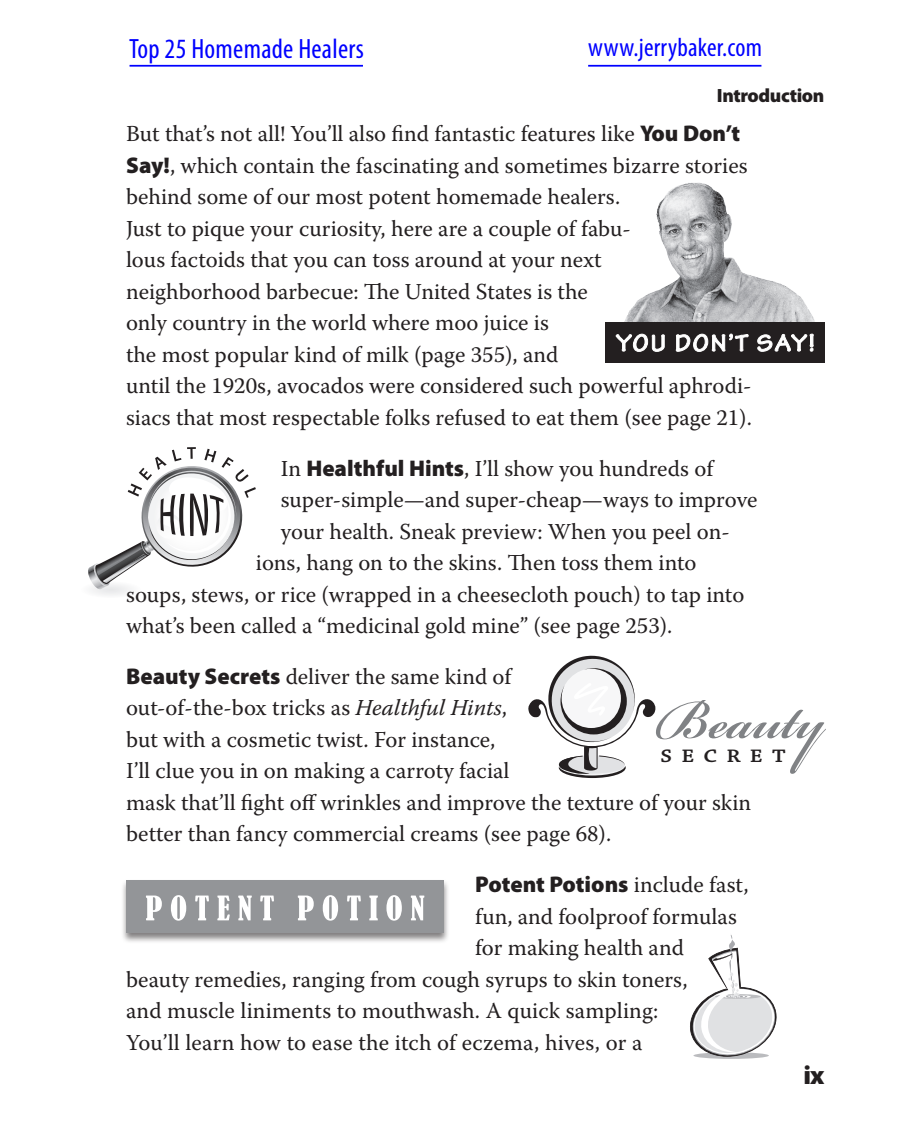
<style>
.page{position:relative;width:898px;height:1134px;background:#fff}
.page>*{position:absolute;margin:0;border:0;box-sizing:border-box;transform-origin:0 0}
.t1{font:condensed 28px "Myriad Pro";letter-spacing:.01em;color:#00f}
.t2{font:condensed 26.25px "Myriad Pro";letter-spacing:.01em;color:#00f}
.t3{font:900 26.25px "Myriad Pro";color:#231f20}
.t4{font:22.75px/31.5px "Warnock Pro";color:#231f20}
.t5{font:900 22.75px "Myriad Pro";color:#231f20}
.t6{font:900 19.25px "Myriad Pro";letter-spacing:-.02em;color:#231f20}
.t7{font:600 19.07px "Chaparral Pro";letter-spacing:.405em;color:#231f20;scale:1.2 1}
.s1{font-family:"Myriad Pro";font-weight:900}
.s2{font-style:italic}
.s3{font-family:"Warnock Pro";font-weight:400}
</style>
<div class="page">
<svg style="left:528px;top:655px;width:298px;height:123px"></svg>
<div style="left:121px;top:879px;width:329px;height:65px;background:#231f20;opacity:.57"></div>
<div style="left:127px;top:880px;width:317px;height:52px;background:#939598"></div>
<svg style="left:146px;top:896px;width:16px;height:24px"></svg>
<svg style="left:171px;top:895px;width:15px;height:26px"></svg>
<svg style="left:195px;top:896px;width:14px;height:24px"></svg>
<svg style="left:217px;top:896px;width:13px;height:24px"></svg>
<svg style="left:238px;top:896px;width:14px;height:24px"></svg>
<svg style="left:260px;top:896px;width:14px;height:24px"></svg>
<svg style="left:298px;top:896px;width:16px;height:24px"></svg>
<svg style="left:323px;top:895px;width:15px;height:26px"></svg>
<svg style="left:347px;top:896px;width:14px;height:24px"></svg>
<svg style="left:369px;top:896px;width:9px;height:24px"></svg>
<svg style="left:386px;top:895px;width:16px;height:26px"></svg>
<svg style="left:411px;top:896px;width:13px;height:24px"></svg>
<img style="left:654px;top:183px;width:43px;height:109px">
<div style="left:605px;top:322px;width:219px;height:41px;background:#231f20"></div>
<svg style="left:615px;top:333px;width:199px;height:19px"></svg>
<svg style="left:88px;top:447px;width:168px;height:148px"></svg>
<svg style="left:690px;top:935px;width:87px;height:124px"></svg>
<hr style="left:130px;top:65px;width:233px;height:2px;background:#00f">
<hr style="left:588px;top:65px;width:173px;height:2px;background:#00f">
<p class="t1" style="left:129px;top:32px;width:236px">Top 25 Homemade Healers</p>
<p class="t2" style="left:588px;top:32px;width:176px">www.jerrybaker.com</p>
<p class="t6" style="left:717px;top:83px;width:109px">Introduction</p>
<p class="t4" style="left:126px;top:118px;width:627px">But that’s not all! You’ll also find fantastic features like <span class="s1">You Don’t Say!</span>, which contain the fascinating and sometimes bizarre stories behind some of our most potent homemade healers.<br>Just to pique your curiosity, here are a couple of fabu-<br>lous factoids that you can toss around at your next<br>neighborhood barbecue: The United States is the<br>only country in the world where moo juice is<br>the most popular kind of milk (page 355), and<br>until the 1920s, avocados were considered such powerful aphrodi&shy;siacs that most respectable folks refused to eat them (see page 21).</p>
<p class="t4" style="left:281px;top:452px;width:434px">In <span class="s1">Healthful Hints</span>, I’ll show you hundreds of</p>
<p class="t4" style="left:281px;top:484px;width:478px">super-simple—and super-cheap—ways to improve</p>
<p class="t4" style="left:281px;top:515px;width:450px">your health. Sneak preview: When you peel on-</p>
<p class="t4" style="left:256px;top:547px;width:442px">ions, hang on to the skins. Then toss them into</p>
<p class="t4" style="left:126px;top:578px;width:620px">soups, stews, or rice (wrapped in a cheesecloth pouch) to tap into</p>
<p class="t4" style="left:126px;top:610px;width:548px">what’s been called a “medicinal gold mine” (see page 253).</p>
<p class="t4" style="left:126px;top:660px;width:627px"><span class="s1">Beauty Secrets</span> deliver the same kind of<br>out-of-the-box tricks as <span class="s2">Healthful Hints</span>,<br>but with a cosmetic twist. For instance,<br>I’ll clue you in on making a carroty facial<br>mask that’ll fight off wrinkles and improve the texture of your skin better than fancy commercial creams (see page 68).</p>
<p class="t5" style="left:475px;top:869px;width:275px">Potent Potions <span class="s3">include fast,</span></p>
<p class="t4" style="left:475px;top:900px;width:263px">fun, and foolproof formulas</p>
<p class="t4" style="left:475px;top:932px;width:210px">for making health and</p>
<p class="t4" style="left:126px;top:963px;width:563px">beauty remedies, ranging from cough syrups to skin toners,</p>
<p class="t4" style="left:126px;top:995px;width:534px">and muscle liniments to mouthwash. A quick sampling:</p>
<p class="t4" style="left:126px;top:1026px;width:518px">You’ll learn how to ease the itch of eczema, hives, or a</p>
<p class="t7" style="left:660px;top:745px;width:106px">SECRET</p>
<p class="t3" style="left:803px;top:1058px;width:22px">ix</p>
</div>
